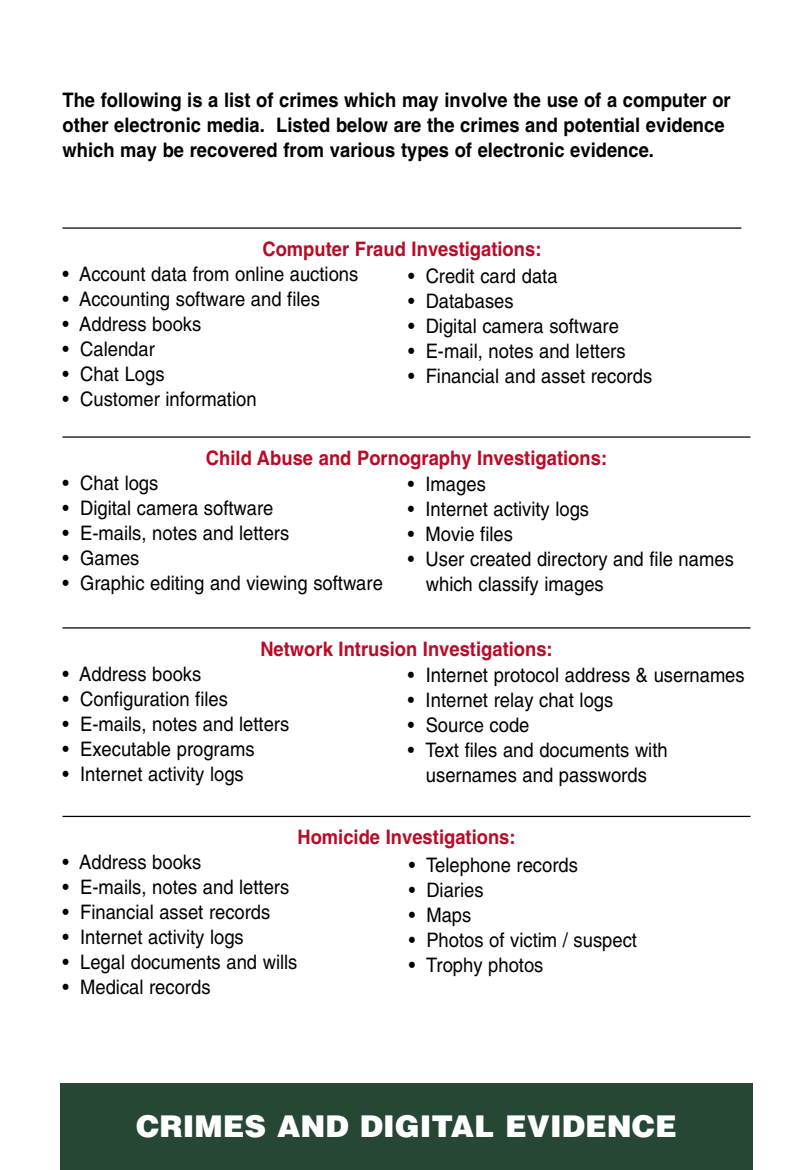
<style>
.page{position:relative;width:810px;height:1170px;background:#fff}
.page>*{position:absolute;margin:0;border:0;box-sizing:border-box;transform-origin:0 0}
.t1{font:900 30px "Helvetica";color:#fff}
.t2{font:20px/25px "Helvetica";color:#000;scale:.92 1}
.t3{font:700 20px/25px "Helvetica";color:#000;scale:.92 1}
.t4{font:700 20px "Helvetica";color:#bc0925;scale:.92 1}
</style>
<div class="page">
<div style="left:60px;top:1083px;width:693px;height:87px;background:#274735"></div>
<hr style="left:62px;top:227px;width:679px;height:2px;background:#000">
<hr style="left:62px;top:436px;width:689px;height:2px;background:#000">
<hr style="left:62px;top:627px;width:689px;height:2px;background:#000">
<hr style="left:62px;top:816px;width:689px;height:1px;background:#000">
<p class="t3" style="left:62px;top:89px;width:728px">The following is a list of crimes which may involve the use of a computer or other electronic media. Listed below are the crimes and potential evidence which may be recovered from various types of electronic evidence.</p>
<p class="t4" style="left:262px;top:241px;width:305px">Computer Fraud Investigations:</p>
<p class="t2" style="left:62px;top:263px;width:323px">• Account data from online auctions</p>
<p class="t2" style="left:63px;top:288px;width:281px">• Accounting software and files</p>
<p class="t2" style="left:63px;top:313px;width:152px">• Address books</p>
<p class="t2" style="left:63px;top:338px;width:102px">• Calendar</p>
<p class="t2" style="left:63px;top:363px;width:112px">• Chat Logs</p>
<p class="t2" style="left:63px;top:388px;width:212px">• Customer information</p>
<p class="t2" style="left:408px;top:265px;width:164px">• Credit card data</p>
<p class="t2" style="left:408px;top:290px;width:116px">• Databases</p>
<p class="t2" style="left:408px;top:315px;width:231px">• Digital camera software</p>
<p class="t2" style="left:408px;top:340px;width:238px">• E-mail, notes and letters</p>
<p class="t2" style="left:408px;top:365px;width:267px">• Financial and asset records</p>
<p class="t4" style="left:206px;top:450px;width:438px">Child Abuse and Pornography Investigations:</p>
<p class="t2" style="left:62px;top:472px;width:106px">• Chat logs</p>
<p class="t2" style="left:62px;top:497px;width:231px">• Digital camera software</p>
<p class="t2" style="left:62px;top:522px;width:248px">• E-mails, notes and letters</p>
<p class="t2" style="left:62px;top:547px;width:85px">• Games</p>
<p class="t2" style="left:62px;top:572px;width:350px">• Graphic editing and viewing software</p>
<p class="t2" style="left:408px;top:473px;width:86px">• Images</p>
<p class="t2" style="left:408px;top:498px;width:199px">• Internet activity logs</p>
<p class="t2" style="left:408px;top:523px;width:116px">• Movie files</p>
<p class="t2" style="left:426px;top:548px;width:336px;text-indent:-18px">• User created directory and file names which classify images</p>
<p class="t4" style="left:260px;top:641px;width:319px">Network Intrusion Investigations:</p>
<p class="t2" style="left:62px;top:663px;width:152px">• Address books</p>
<p class="t2" style="left:63px;top:688px;width:181px">• Configuration files</p>
<p class="t2" style="left:63px;top:713px;width:248px">• E-mails, notes and letters</p>
<p class="t2" style="left:63px;top:738px;width:210px">• Executable programs</p>
<p class="t2" style="left:63px;top:763px;width:199px">• Internet activity logs</p>
<p class="t2" style="left:408px;top:664px;width:368px">• Internet protocol address &amp; usernames</p>
<p class="t2" style="left:408px;top:689px;width:225px">• Internet relay chat logs</p>
<p class="t2" style="left:408px;top:714px;width:134px">• Source code</p>
<p class="t2" style="left:408px;top:739px;width:284px;text-align:center">• Text files and documents with usernames and passwords</p>
<p class="t4" style="left:297px;top:829px;width:239px">Homicide Investigations:</p>
<p class="t2" style="left:62px;top:851px;width:152px">• Address books</p>
<p class="t2" style="left:63px;top:876px;width:248px">• E-mails, notes and letters</p>
<p class="t2" style="left:63px;top:901px;width:227px">• Financial asset records</p>
<p class="t2" style="left:63px;top:926px;width:199px">• Internet activity logs</p>
<p class="t2" style="left:63px;top:951px;width:257px">• Legal documents and wills</p>
<p class="t2" style="left:63px;top:976px;width:162px">• Medical records</p>
<p class="t2" style="left:409px;top:854px;width:185px">• Telephone records</p>
<p class="t2" style="left:409px;top:879px;width:83px">• Diaries</p>
<p class="t2" style="left:409px;top:904px;width:70px">• Maps</p>
<p class="t2" style="left:409px;top:929px;width:250px">• Photos of victim / suspect</p>
<p class="t2" style="left:409px;top:954px;width:148px">• Trophy photos</p>
<h1 class="t1" style="left:136px;top:1109px;width:542px">CRIMES AND DIGITAL EVIDENCE</h1>
</div>
